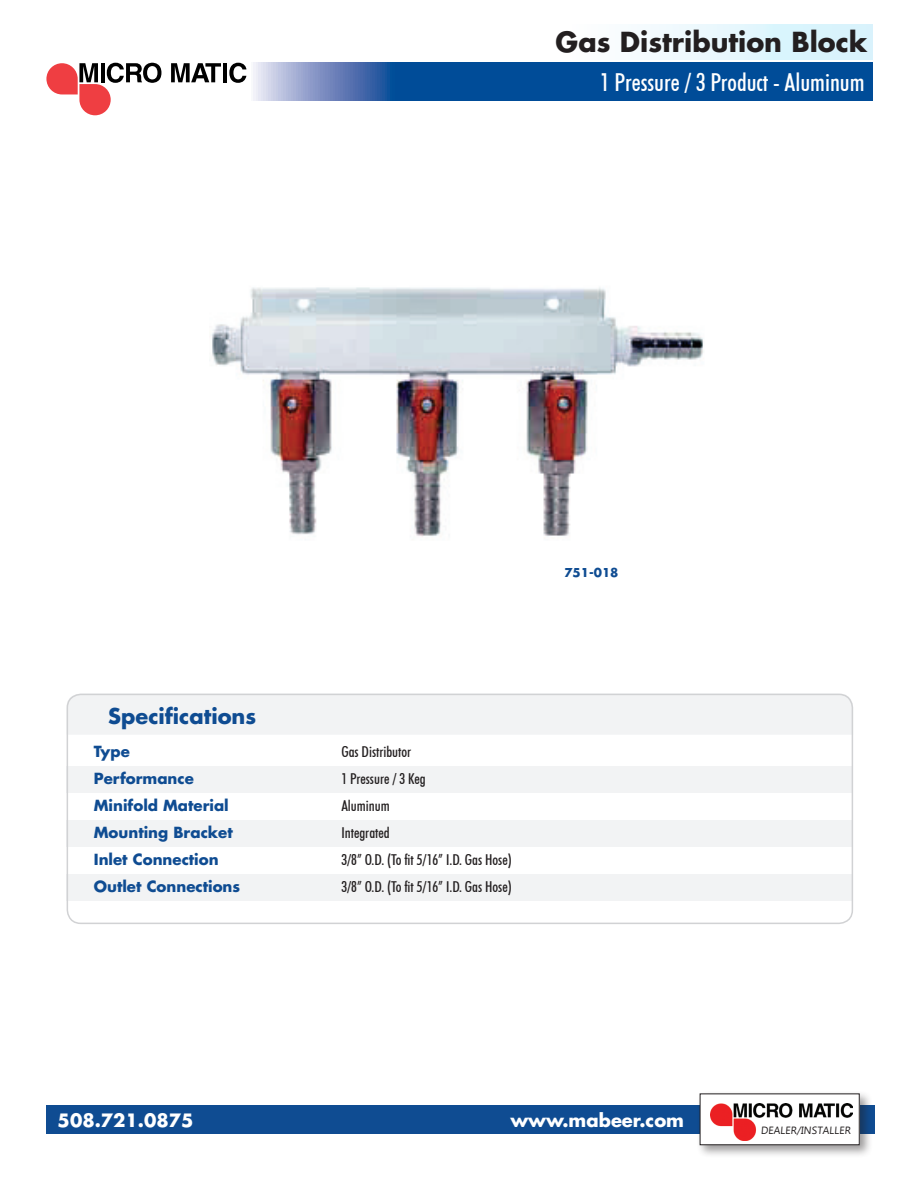
<style>
.page{position:relative;width:918px;height:1188px;background:#fff}
.page>*{position:absolute;margin:0;border:0;box-sizing:border-box;transform-origin:0 0}
.t1{font:700 27px "Futura";color:#231f20}
.t2{font:500 condensed 24.75px "Futura BT";color:#fff}
.t3{font:700 21px "Futura";color:#0f4c92}
.t4{font:700 18px "Futura";color:#fff}
.t5{font:700 15.15px "Futura";color:#fff}
.t6{font:500 condensed 15px "Futura BT";color:#231f20}
.t7{font:700 15px "Futura";color:#0f4c92}
.t8{font:700 12px "Futura";color:#0f4c92}
.t9{font:10.5px "Ebrima";color:#231f20}
</style>
<div class="page">
<svg style="left:246px;top:63px;width:627px;height:38px;background:#1f5ea2"></svg>
<div style="left:498px;top:25px;width:375px;height:34px;background:linear-gradient(to right,#fff,#d3f2fc)"></div>
<svg style="left:46px;top:63px;width:115px;height:52px"></svg>
<svg style="left:171px;top:63px;width:50px;height:19px"></svg>
<hr style="left:223px;top:63px;width:4px;height:19px;background:#000">
<svg style="left:229px;top:63px;width:17px;height:20px"></svg>
<div style="left:46px;top:1106px;width:829px;height:28px;background:#0f4c92"></div>
<div style="left:696px;top:1090px;width:177px;height:68px;background:#231f20;opacity:.45"></div>
<div style="left:700px;top:1094px;width:159px;height:51px;background:#fff"></div>
<img style="left:710px;top:1103px;width:143px;height:37px">
<div style="left:700px;top:1094px;width:160px;height:51px;border:1px solid #231f20"></div>
<img style="left:211px;top:287px;width:493px;height:250px">
<div style="left:67px;top:694px;width:786px;height:40px;background:#f2f3f4"></div>
<div style="left:67px;top:766px;width:786px;height:27px;background:#f2f3f4"></div>
<div style="left:67px;top:820px;width:786px;height:27px;background:#f2f3f4"></div>
<div style="left:67px;top:874px;width:786px;height:27px;background:#f2f3f4"></div>
<div style="left:67px;top:694px;width:786px;height:230px;border:2px solid #d1d2d4;border-radius:14px"></div>
<p class="t1" style="left:556px;top:24px;width:313px">Gas Distribution Block</p>
<p class="t2" style="left:600px;top:67px;width:266px">1 Pressure / 3 Product - Aluminum</p>
<p class="t3" style="left:108px;top:702px;width:149px">Specifications</p>
<p class="t7" style="left:94px;top:742px;width:37px">Type</p>
<p class="t6" style="left:341px;top:743px;width:72px">Gas Distributor</p>
<p class="t7" style="left:94px;top:769px;width:102px">Performance</p>
<p class="t6" style="left:341px;top:770px;width:86px">1 Pressure / 3 Keg</p>
<p class="t7" style="left:94px;top:796px;width:136px">Minifold Material</p>
<p class="t6" style="left:341px;top:797px;width:50px">Aluminum</p>
<p class="t7" style="left:94px;top:823px;width:140px">Mounting Bracket</p>
<p class="t6" style="left:341px;top:824px;width:50px">Integrated</p>
<p class="t7" style="left:94px;top:850px;width:126px">Inlet Connection</p>
<p class="t6" style="left:341px;top:851px;width:172px">3/8” O.D. (To fit 5/16” I.D. Gas Hose)</p>
<p class="t7" style="left:94px;top:877px;width:148px">Outlet Connections</p>
<p class="t6" style="left:341px;top:878px;width:172px">3/8” O.D. (To fit 5/16” I.D. Gas Hose)</p>
<p class="t8" style="left:564px;top:564px;width:56px">751-018</p>
<p class="t4" style="left:58px;top:1108px;width:137px">508.721.0875</p>
<p class="t4" style="left:510px;top:1108px;width:175px">www.mabeer.com</p>
<p class="t5" style="left:69px;top:1108px;width:174px">www.micromatic.com</p>
<p class="t9" style="left:761px;top:1123px;width:93px">DEALER/INSTALLER</p>
</div>
